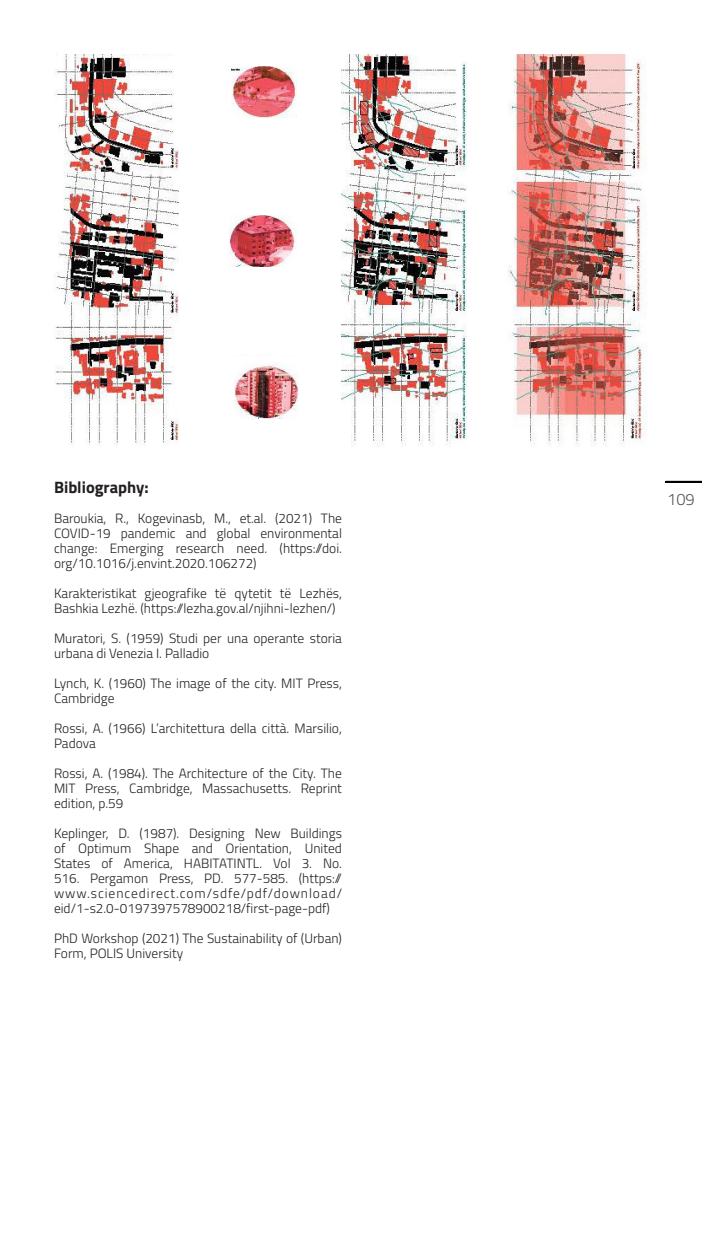
<style>
.page{position:relative;width:702px;height:1255px;background:#fff}
.page>*{position:absolute;margin:0;border:0;box-sizing:border-box;transform-origin:0 0}
.t1{font:700 16.5px "Titillium";color:#231f20}
.t2{font:300 16.5px "Titillium";color:#57585a}
.t3{font:300 13.5px/15px "Titillium";color:#231f20}
</style>
<div class="page">
<hr style="left:665px;top:480px;width:37px;height:2px;background:#57585a">
<hr style="left:665px;top:481px;width:37px;height:1px;background:#000">
<img style="left:54px;top:54px;width:125px;height:391px">
<img style="left:342px;top:54px;width:124px;height:391px">
<img style="left:508px;top:54px;width:139px;height:391px">
<img style="left:232px;top:66px;width:64px;height:51px">
<img style="left:229px;top:216px;width:67px;height:51px">
<img style="left:234px;top:364px;width:64px;height:54px">
<p class="t1" style="left:54px;top:474px;width:96px">Bibliography:</p>
<p class="t3" style="left:54px;top:510px;width:289px;text-align:justify">Baroukia, R., Kogevinasb, M., et.al. (2021) The COVID-19 pandemic and global environmental change: Emerging research need. (https://doi. org/10.1016/j.envint.2020.106272)</p>
<p class="t3" style="left:54px;top:585px;width:289px">Karakteristikat gjeografike të qytetit të Lezhës,<br>Bashkia Lezhë. (https://lezha.gov.al/njihni-lezhen/)</p>
<p class="t3" style="left:54px;top:630px;width:289px">Muratori, S. (1959) Studi per una operante storia urbana di Venezia I. Palladio</p>
<p class="t3" style="left:54px;top:675px;width:289px">Lynch, K. (1960) The image of the city. MIT Press,<br>Cambridge</p>
<p class="t3" style="left:54px;top:720px;width:289px">Rossi, A. (1966) L’architettura della città. Marsilio,<br>Padova</p>
<p class="t3" style="left:54px;top:765px;width:289px;text-align:justify">Rossi, A. (1984). The Architecture of the City. The MIT Press, Cambridge, Massachusetts. Reprint edition, p.59</p>
<p class="t3" style="left:54px;top:825px;width:289px;text-align:justify">Keplinger, D. (1987). Designing New Buildings of Optimum Shape and Orientation, United States of America, HABITATINTL. Vol 3. No.<br>516. Pergamon Press, PD. 577-585. (https:// www.sciencedirect.com/sdfe/pdf/download/ eid/1-s2.0-0197397578900218/first-page-pdf)</p>
<p class="t3" style="left:54px;top:930px;width:289px">PhD Workshop (2021) The Sustainability of (Urban)<br>Form, POLIS University</p>
<p class="t2" style="left:667px;top:487px;width:29px">109</p>
</div>
